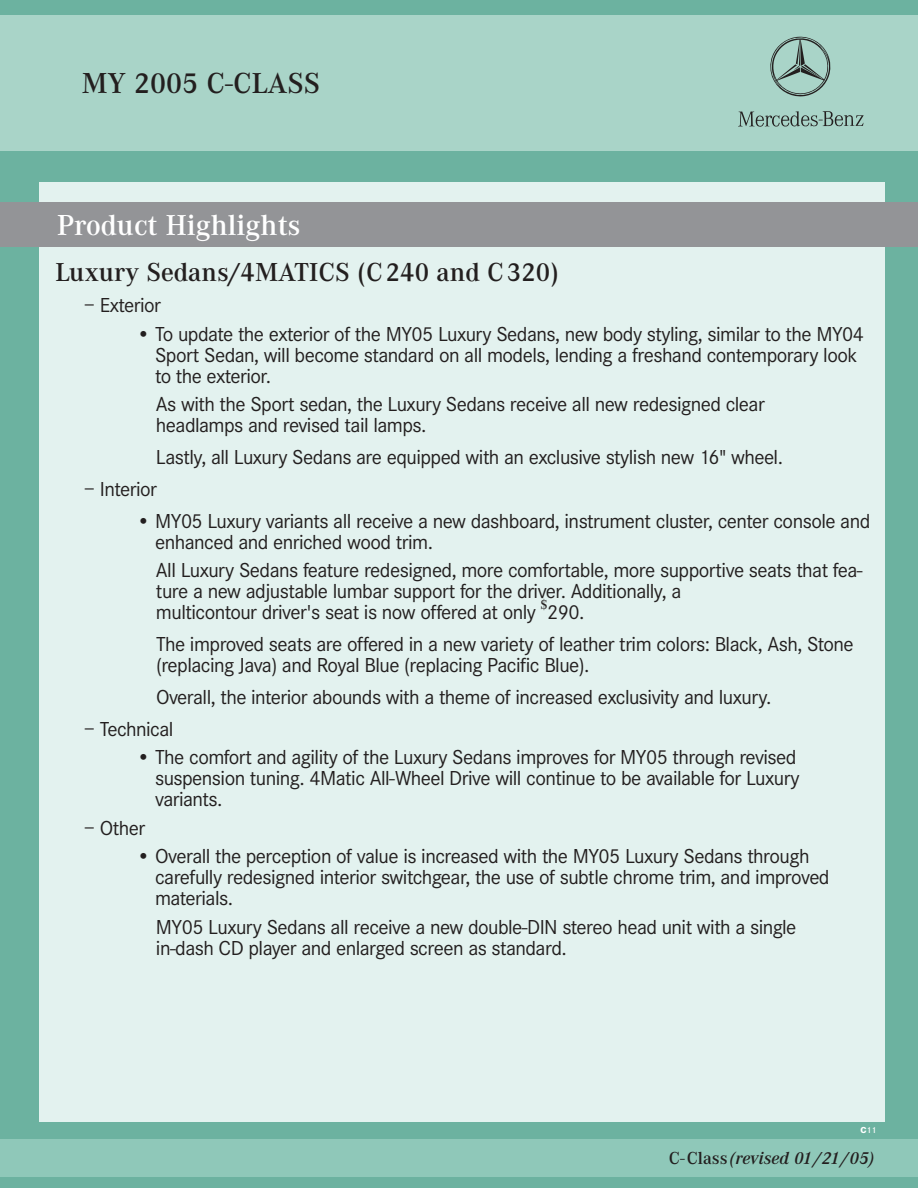
<style>
.page{position:relative;width:918px;height:1188px;background:#6cb2a0}
.page>*{position:absolute;margin:0;border:0;box-sizing:border-box;transform-origin:0 0}
.t1{font:600 30px "Corporate A";color:#fff}
.t2{font:600 30px "Corporate A";color:#231f1f}
.t3{font:600 27px "Corporate A";color:#231f1f}
.t4{font:21px/21px "Corporate S";letter-spacing:-.025em;color:#231f1f}
.t5{font:italic 600 18px "Corporate A";color:#231f1f}
.t6{font:600 13.5px "Corporate A";color:#231f1f;scale:.9 1}
.t7{font:600 9px "Corporate S";color:#fff}
.s1{font-weight:800}
.s2{font-style:normal}
</style>
<div class="page">
<div style="left:0;top:15px;width:918px;height:135px;background:#a9d4c8"></div>
<svg style="left:738px;top:111px;width:126px;height:16px"></svg>
<svg style="left:770px;top:36px;width:61px;height:61px"></svg>
<div style="left:39px;top:182px;width:846px;height:940px;background:#e3f2ef"></div>
<div style="left:1px;top:1140px;width:917px;height:37px;background:#8fc8b9"></div>
<div style="left:0;top:202px;width:918px;height:45px;background:#939497"></div>
<h1 class="t2" style="left:82px;top:71px;width:240px">MY 2005 C-CLASS</h1>
<h1 class="t1" style="left:57px;top:212px;width:245px">Product Highlights</h1>
<p class="t3" style="left:56px;top:260px;width:505px">Luxury Sedans/4MATICS (C240 and C320)</p>
<p class="t4" style="left:84px;top:297px;width:79px">– Exterior</p>
<p class="t4" style="left:155px;top:325px;width:710px;text-indent:-19px">• To update the exterior of the MY05 Luxury Sedans, new body styling, similar to the MY04<br>Sport Sedan, will become standard on all models, lending a fresh and contemporary look to the exterior.</p>
<p class="t4" style="left:156px;top:396px;width:610px">As with the Sport sedan, the Luxury Sedans receive all new redesigned clear headlamps and revised tail lamps.</p>
<p class="t4" style="left:156px;top:449px;width:629px">Lastly, all Luxury Sedans are equipped with an exclusive stylish new 16" wheel.</p>
<p class="t4" style="left:84px;top:480px;width:75px">– Interior</p>
<p class="t4" style="left:155px;top:512px;width:717px;text-indent:-19px">• MY05 Luxury variants all receive a new dashboard, instrument cluster, center console and enhanced and enriched wood trim.</p>
<p class="t4" style="left:156px;top:562px;width:708px">All Luxury Sedans feature redesigned, more comfortable, more supportive seats that fea&shy;ture a new adjustable lumbar support for the driver. Additionally, a<br>multicontour driver's seat is now offered at only</p>
<p class="t6" style="left:541px;top:599px;width:9px">$</p>
<p class="t4" style="left:156px;top:598px;width:699px;line-height:31.8px;text-indent:391px">290.<br>The improved seats are offered in a new variety of leather trim colors: Black, Ash, Stone</p>
<p class="t4" style="left:156px;top:651px;width:617px;line-height:31.8px">(replacing Java) and Royal Blue (replacing Pacific Blue).<br>Overall, the interior abounds with a theme of increased exclusivity and luxury.</p>
<p class="t4" style="left:84px;top:720px;width:91px">– Technical</p>
<p class="t4" style="left:155px;top:749px;width:646px;text-indent:-19px">• The comfort and agility of the Luxury Sedans improves for MY05 through revised suspension tuning. 4Matic All-Wheel Drive will continue to be available for Luxury variants.</p>
<p class="t4" style="left:84px;top:819px;width:63px">– Other</p>
<p class="t4" style="left:155px;top:848px;width:676px;text-indent:-19px">• Overall the perception of value is increased with the MY05 Luxury Sedans through carefully redesigned interior switchgear, the use of subtle chrome trim, and improved materials.</p>
<p class="t4" style="left:156px;top:918px;width:642px">MY05 Luxury Sedans all receive a new double-DIN stereo head unit with a single in-dash CD player and enlarged screen as standard.</p>
<p class="t7" style="left:860px;top:1127px;width:17px"><span class="s1">C</span>11</p>
<p class="t5" style="left:669px;top:1151px;width:207px"><span class="s2">C-Class</span> (revised 01/21/05)</p>
</div>
